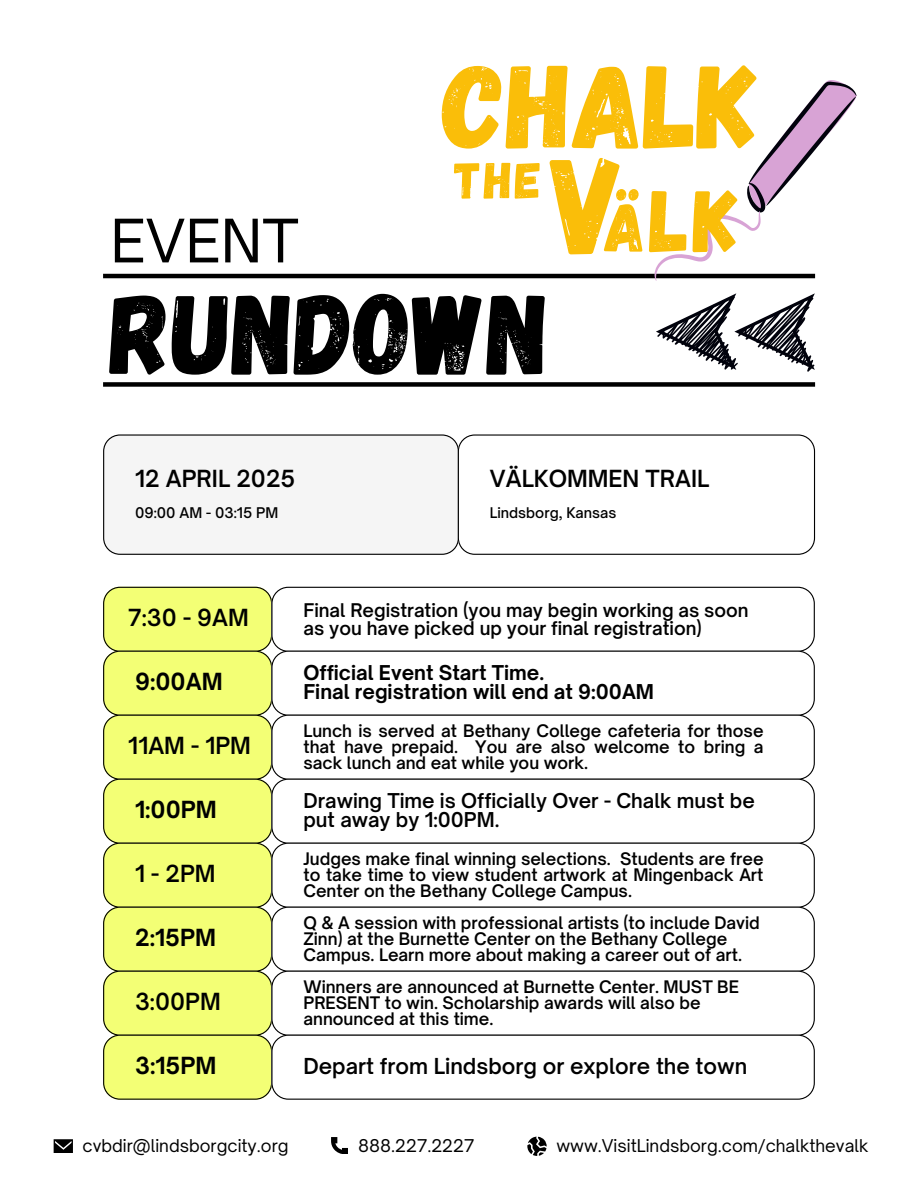
<style>
.page{position:relative;width:918px;height:1188px;background:#fff}
.page>*{position:absolute;margin:0;border:0;box-sizing:border-box;transform-origin:0 0}
.t1{font:136.5px "Gagalin";color:#fabe09}
.t2{font:118.2px "Gagalin";color:#fabe09}
.t3{font:114.3px "Gagalin";color:#000}
.t4{font:87.75px "Gagalin";color:#fabe09}
.t5{font:68.4px "Gagalin";color:#fabe09}
.t6{font:57.3px "Open Sauce One";color:#000}
.t7{font:51.15px "Gagalin";color:#fabe09}
.t8{font:600 22.5px "Open Sauce One";color:#000}
.t9{font:700 22.5px "Open Sauce One";color:#000}
.t10{font:600 21px "Open Sauce One";color:#000}
.t11{font:700 19.5px "Open Sauce One";color:#000}
.t12{font:600 19.5px/19.2px "Open Sauce One";color:#000}
.t13{font:600 18px/18px "Open Sauce One";color:#000}
.t14{font:16.95px "Open Sauce One";color:#000}
.t15{font:600 16.5px/15.8px "Open Sauce One";color:#000;text-align:justify}
.t16{font:500 14.1px "Open Sauce One";color:#000}
</style>
<div class="page">
<hr style="left:103px;top:274px;width:712px;height:4px;background:#000">
<div style="left:103px;top:382px;width:712px;height:5px;background:#000"></div>
<svg style="left:54px;top:1139px;width:19px;height:14px"></svg>
<svg style="left:527px;top:1137px;width:19px;height:19px"></svg>
<svg style="left:331px;top:1137px;width:17px;height:17px"></svg>
<svg style="left:103px;top:587px;width:712px;height:513px"></svg>
<svg style="left:103px;top:434px;width:712px;height:121px"></svg>
<svg style="left:656px;top:293px;width:159px;height:79px"></svg>
<svg style="left:654px;top:80px;width:203px;height:201px"></svg>
<h5 class="t2" style="left:443px;top:30px;width:316px">CHALK</h5>
<h5 class="t1" style="left:551px;top:117px;width:77px">V</h5>
<p class="t7" style="left:454px;top:147px;width:89px">THE</p>
<p class="t5" style="left:604px;top:183px;width:43px">Ä</p>
<h5 class="t4" style="left:650px;top:164px;width:90px">LK</h5>
<h1 class="t6" style="left:110px;top:205px;width:190px">EVENT</h1>
<p class="t3" style="left:110px;top:260px;width:441px">RUNDOWN</p>
<p class="t8" style="left:135px;top:464px;width:162px">12 APRIL 2025</p>
<p class="t8" style="left:490px;top:464px;width:221px">VÄLKOMMEN TRAIL</p>
<h5 class="t16" style="left:135px;top:504px;width:145px">09:00 AM - 03:15 PM</h5>
<p class="t16" style="left:490px;top:504px;width:128px">Lindsborg, Kansas</p>
<h3 class="t8" style="left:128px;top:604px;width:122px">7:30 - 9AM</h3>
<h1 class="t9" style="left:135px;top:668px;width:89px">9:00AM</h1>
<p class="t8" style="left:128px;top:732px;width:124px">11AM - 1PM</p>
<p class="t9" style="left:135px;top:796px;width:83px">1:00PM</p>
<p class="t8" style="left:135px;top:860px;width:82px">1 - 2PM</p>
<h5 class="t9" style="left:135px;top:924px;width:83px">2:15PM</h5>
<p class="t8" style="left:135px;top:988px;width:87px">3:00PM</p>
<h5 class="t9" style="left:135px;top:1052px;width:83px">3:15PM</h5>
<h5 class="t13" style="left:303px;top:601px;width:447px">Final Registration (you may begin working as soon as you have picked up your final registration)</h5>
<p class="t11" style="left:303px;top:660px;width:242px">Official Event Start Time.</p>
<h5 class="t11" style="left:303px;top:680px;width:352px">Final registration will end at 9:00AM</h5>
<p class="t15" style="left:303px;top:723px;width:462px">Lunch is served at Bethany College cafeteria for those that have prepaid. You are also welcome to bring a sack lunch and eat while you work.</p>
<p class="t12" style="left:303px;top:791px;width:453px">Drawing Time is Officially Over - Chalk must be put away by 1:00PM.</p>
<h5 class="t15" style="left:303px;top:851px;width:462px">Judges make final winning selections. Students are free to take time to view student artwork at Mingenback Art Center on the Bethany College Campus.</h5>
<p class="t15" style="left:303px;top:915px;width:458px;text-align:left">Q &amp; A session with professional artists (to include David<br>Zinn) at the Burnette Center on the Bethany College<br>Campus. Learn more about making a career out of art.</p>
<h5 class="t15" style="left:303px;top:979px;width:437px;text-align:left">Winners are announced at Burnette Center. MUST BE<br>PRESENT to win. Scholarship awards will also be announced at this time.</h5>
<p class="t10" style="left:303px;top:1053px;width:445px">Depart from Lindsborg or explore the town</p>
<h4 class="t14" style="left:83px;top:1135px;width:207px">cvbdir@lindsborgcity.org</h4>
<h2 class="t14" style="left:358px;top:1135px;width:118px">888.227.2227</h2>
<p class="t14" style="left:556px;top:1135px;width:314px">www.VisitLindsborg.com/chalkthevalk</p>
</div>
